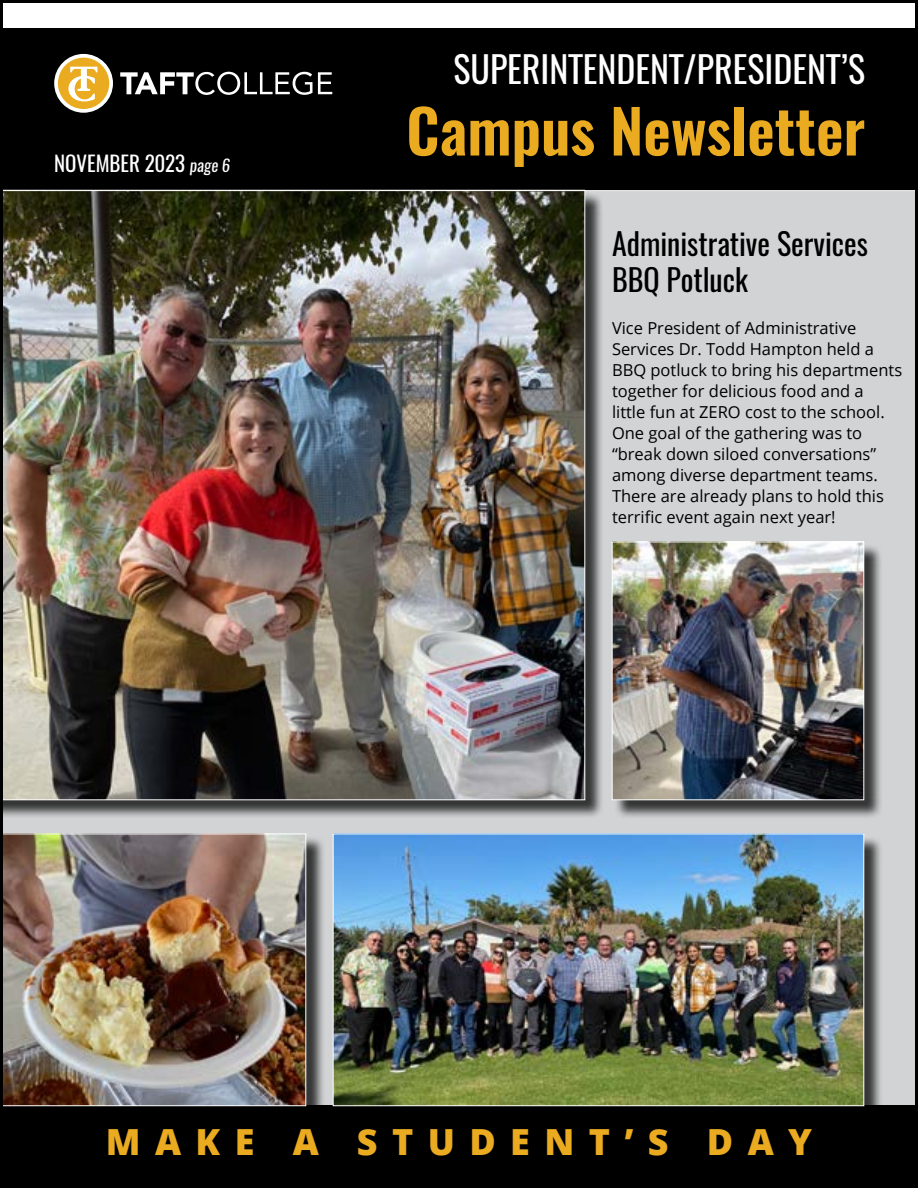
<style>
.page{position:relative;width:918px;height:1188px;background:#fff}
.page>*{position:absolute;margin:0;border:0;box-sizing:border-box;transform-origin:0 0}
.t1{font:600 60px "Oswald";color:#ebab21}
.t2{font:36px "Oswald";color:#fff}
.t3{font:800 36px "Open Sans";letter-spacing:.4em;color:#ebab21}
.t4{font:30px/36px "Oswald";color:#000}
.t5{font:21px "Oswald";color:#fff}
.t6{font:16.5px/21px "Open Sans";color:#000}
.s1{font-style:italic;font-size:16.5px}
</style>
<div class="page">
<div style="left:0;top:184px;width:918px;height:1004px;background:#d1d3d4"></div>
<div style="left:0;top:28px;width:918px;height:162px;background:#000"></div>
<svg style="left:120px;top:72px;width:192px;height:23px"></svg>
<svg style="left:318px;top:72px;width:14px;height:22px"></svg>
<svg style="left:54px;top:54px;width:59px;height:59px"></svg>
<div style="left:615px;top:544px;width:268px;height:275px;background:#000;opacity:.75"></div>
<img style="left:614px;top:544px;width:248px;height:254px">
<div style="left:612px;top:542px;width:252px;height:258px;border:1px solid #fff"></div>
<div style="left:0;top:193px;width:604px;height:625px;background:#000;opacity:.75"></div>
<img style="left:4px;top:191px;width:581px;height:609px">
<div style="left:0;top:1106px;width:918px;height:82px;background:#000"></div>
<hr style="left:0;top:190px;width:918px;height:1px;background:#fff">
<div style="left:336px;top:836px;width:547px;height:288px;background:#000;opacity:.75"></div>
<img style="left:335px;top:836px;width:527px;height:268px">
<div style="left:333px;top:834px;width:531px;height:272px;border:1px solid #fff"></div>
<div style="left:0;top:836px;width:325px;height:288px;background:#000;opacity:.75"></div>
<img style="left:4px;top:834px;width:302px;height:272px">
<p class="t5" style="left:54px;top:149px;width:178px">NOVEMBER 2023 <span class="s1">page 6</span></p>
<h2 class="t2" style="left:453px;top:44px;width:413px">SUPERINTENDENT/PRESIDENT’S</h2>
<h1 class="t1" style="left:406px;top:89px;width:460px">Campus Newsletter</h1>
<h3 class="t4" style="left:612px;top:226px;width:258px">Administrative Services<br>BBQ Potluck</h3>
<p class="t6" style="left:612px;top:317px;width:292px">Vice President of Administrative Services Dr. Todd Hampton held a BBQ potluck to bring his departments together for delicious food and a<br>little fun at ZERO cost to the school.<br>One goal of the gathering was to “break down siloed conversations” among diverse department teams.<br>There are already plans to hold this terrific event again next year!</p>
<h2 class="t3" style="left:106px;top:1114px;width:708px">MAKE A STUDENT’S DAY</h2>
</div>
